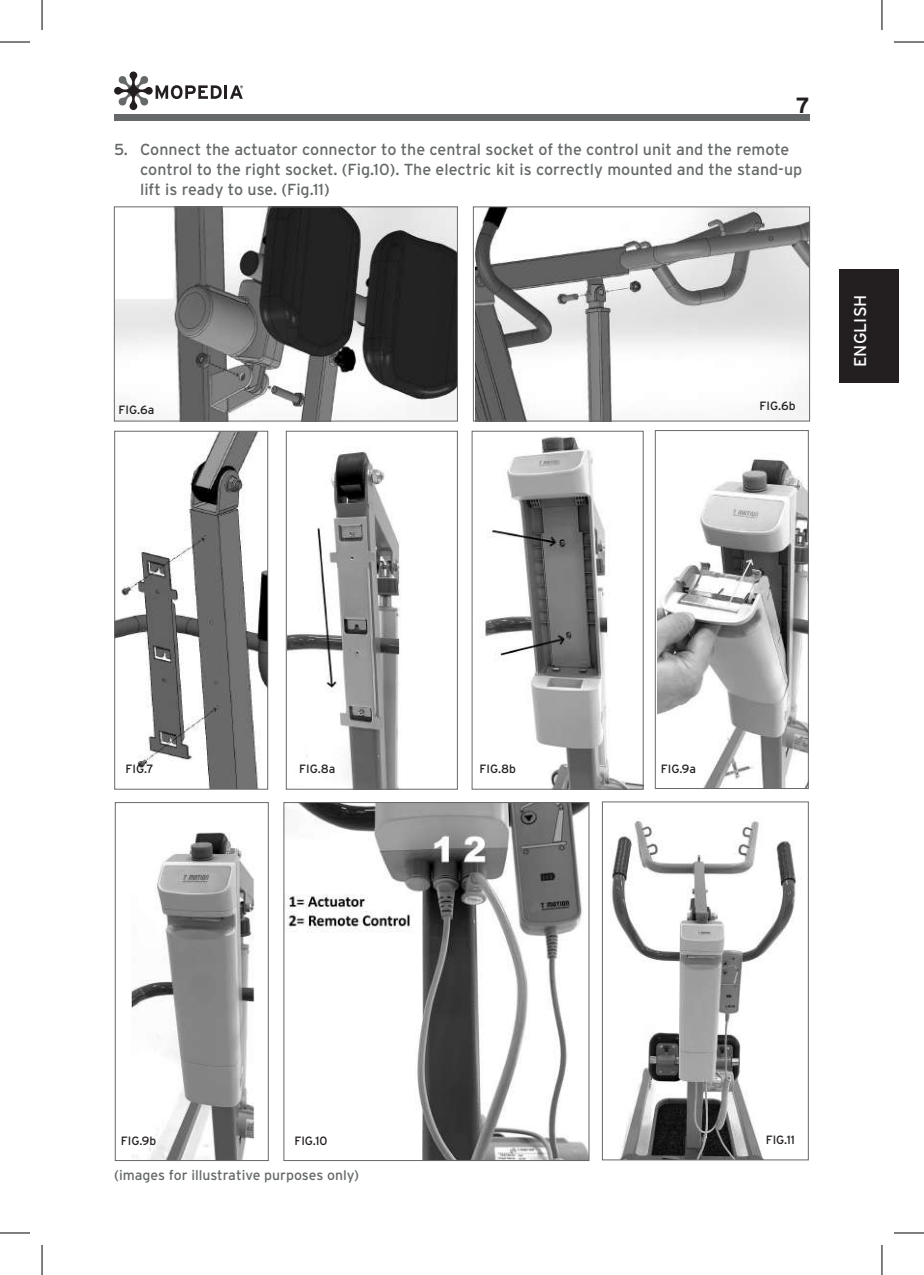
<style>
.page{position:relative;width:924px;height:1275px;background:#fff}
.page>*{position:absolute;margin:0;border:0;box-sizing:border-box;transform-origin:0 0}
.t1{font:700 22px "Interstate";color:#231f20}
.t2{font:17px "Interstate";letter-spacing:.005em;color:#fff}
.t3{font:16px/20px "Interstate";color:#65696a}
.t4{font:14px "Interstate";color:#65696a}
.t5{font:12px "Interstate";color:#231f20}
</style>
<div class="page">
<div style="left:114px;top:114px;width:695px;height:7px;background:#65696a"></div>
<svg style="left:114px;top:71px;width:107px;height:39px"></svg>
<hr style="left:224px;top:85px;width:3px;height:14px;background:#231f20">
<svg style="left:230px;top:85px;width:13px;height:14px"></svg>
<div style="left:838px;top:269px;width:60px;height:113px;background:#231f20"></div>
<img style="left:116px;top:209px;width:339px;height:210px">
<div style="left:114px;top:207px;width:343px;height:214px;border:1px solid #65696a"></div>
<img style="left:475px;top:209px;width:332px;height:210px">
<div style="left:473px;top:207px;width:336px;height:214px;border:1px solid #65696a"></div>
<img style="left:116px;top:433px;width:150px;height:354px">
<div style="left:114px;top:431px;width:154px;height:358px;border:1px solid #65696a"></div>
<img style="left:288px;top:449px;width:114px;height:338px">
<div style="left:286px;top:431px;width:171px;height:358px;border:1px solid #65696a"></div>
<img style="left:485px;top:436px;width:156px;height:351px">
<div style="left:471px;top:431px;width:172px;height:358px;border:1px solid #65696a"></div>
<img style="left:657px;top:457px;width:149px;height:330px">
<div style="left:654px;top:430px;width:154px;height:359px;border:1px solid #65696a"></div>
<img style="left:611px;top:821px;width:190px;height:337px">
<div style="left:602px;top:801px;width:206px;height:359px;border:1px solid #65696a"></div>
<img style="left:131px;top:832px;width:124px;height:326px">
<div style="left:115px;top:802px;width:153px;height:358px;border:1px solid #65696a"></div>
<img style="left:285px;top:804px;width:302px;height:354px">
<div style="left:283px;top:802px;width:306px;height:358px;border:1px solid #65696a"></div>
<hr style="left:0;top:42px;width:30px;height:1px;background:#000">
<hr style="left:893px;top:42px;width:30px;height:1px;background:#000">
<hr style="left:0;top:1232px;width:30px;height:1px;background:#000">
<hr style="left:893px;top:1232px;width:30px;height:1px;background:#000">
<hr style="left:42px;top:0;width:1px;height:30px;background:#000">
<hr style="left:42px;top:1245px;width:1px;height:30px;background:#000">
<hr style="left:881px;top:0;width:1px;height:30px;background:#000">
<hr style="left:881px;top:1245px;width:1px;height:30px;background:#000">
<h1 class="t1" style="left:795px;top:93px;width:15px">7</h1>
<p class="t3" style="left:140px;top:140px;width:663px;text-indent:-26px">5. Connect the actuator connector to the central socket of the control unit and the remote control to the right socket. (Fig.10). The electric kit is correctly mounted and the stand-up lift is ready to use. (Fig.11)</p>
<p class="t5" style="left:119px;top:403px;width:37px">FIG.6a</p>
<p class="t5" style="left:759px;top:399px;width:38px">FIG.6b</p>
<p class="t2" style="left:850px;top:367px;width:74px;rotate:-90deg">ENGLISH</p>
<p class="t5" style="left:126px;top:762px;width:30px">FIG.7</p>
<p class="t5" style="left:299px;top:762px;width:38px">FIG.8a</p>
<p class="t5" style="left:479px;top:762px;width:38px">FIG.8b</p>
<p class="t5" style="left:660px;top:761px;width:37px">FIG.9a</p>
<p class="t5" style="left:121px;top:1133px;width:37px">FIG.9b</p>
<p class="t5" style="left:294px;top:1133px;width:35px">FIG.10</p>
<p class="t5" style="left:765px;top:1133px;width:31px">FIG.11</p>
<p class="t4" style="left:114px;top:1166px;width:246px">(images for illustrative purposes only)</p>
</div>
